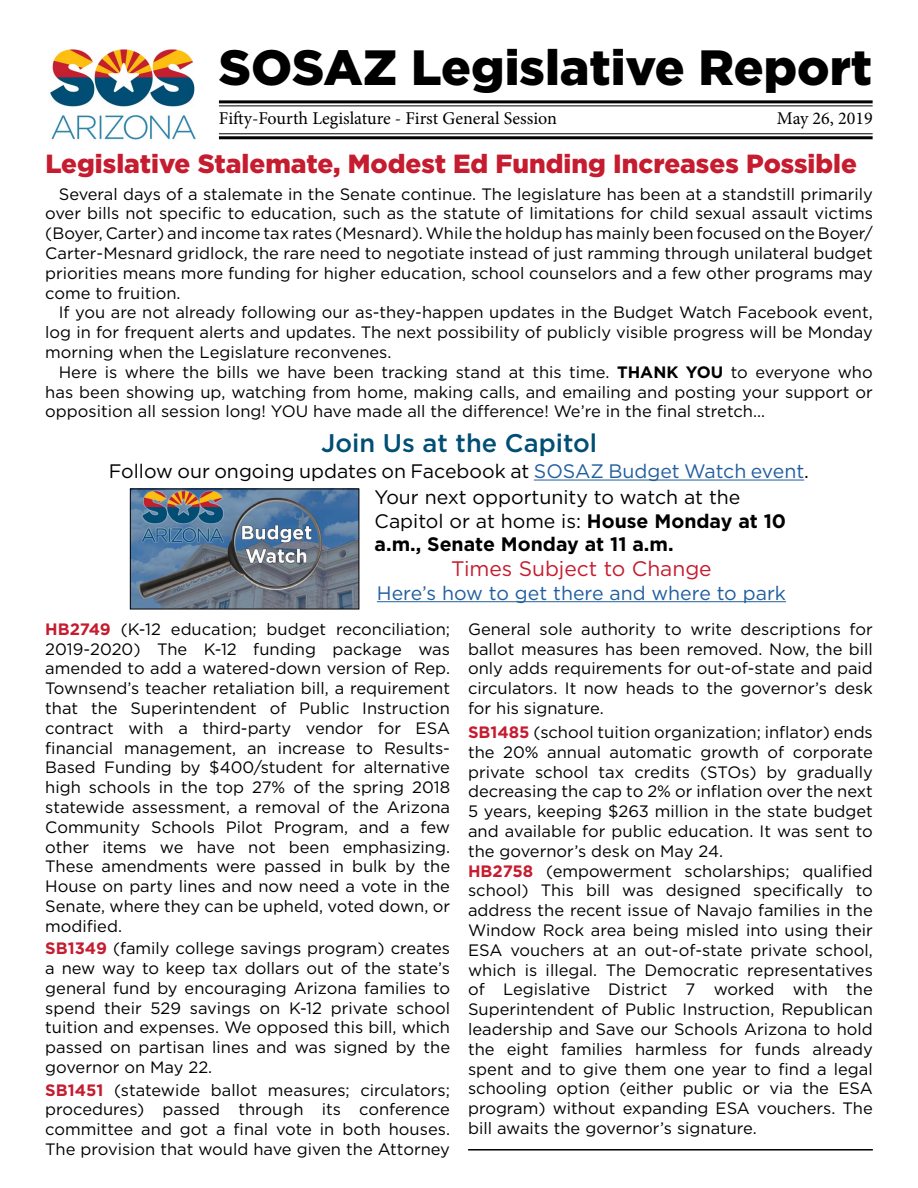
<style>
.page{position:relative;width:918px;height:1188px;background:#fff}
.page>*{position:absolute;margin:0;border:0;box-sizing:border-box;transform-origin:0 0}
.t1{font:900 49.5px "Gotham";color:#000}
.t2{font:900 26.25px "Gotham";color:#c51c2f}
.t3{font:500 25.5px "Gotham";color:#004e74}
.t4{font:21px "Gotham";color:#c51c2f}
.t5{font:19.5px/23.4px "Gotham";color:#000}
.t6{font:19.5px "Gotham";color:#215e9e}
.t7{font:18px "Minion Pro";color:#000}
.t8{font:16.5px/19.8px "Gotham";color:#000;text-align:justify}
.s1{font-weight:700}
.s2{color:#215e9e}
.s3{font-weight:700;color:#c51c2f}
</style>
<div class="page">
<hr style="left:219px;top:105px;width:654px;height:1px;background:#000">
<hr style="left:219px;top:100px;width:654px;height:3px;background:#000">
<hr style="left:219px;top:136px;width:654px;height:3px;background:#000">
<hr style="left:219px;top:133px;width:654px;height:1px;background:#000">
<img style="left:50px;top:49px;width:146px;height:91px">
<img style="left:132px;top:491px;width:225px;height:116px">
<hr style="left:377px;top:601px;width:409px;height:1px;background:#215e9e">
<hr style="left:534px;top:480px;width:270px;height:1px;background:#215e9e">
<hr style="left:468px;top:1149px;width:405px;height:2px;background:#000">
<h1 class="t1" style="left:219px;top:34px;width:655px">SOSAZ Legislative Report</h1>
<p class="t7" style="left:219px;top:106px;width:340px">Fifty-Fourth Legislature - First General Session</p>
<p class="t7" style="left:777px;top:106px;width:97px">May 26, 2019</p>
<h2 class="t2" style="left:45px;top:146px;width:813px">Legislative Stalemate, Modest Ed Funding Increases Possible</h2>
<p class="t8" style="left:45px;top:184px;width:829px;text-indent:13px">Several days of a stalemate in the Senate continue. The legislature has been at a standstill primarily over bills not specific to education, such as the statute of limitations for child sexual assault victims (Boyer, Carter) and income tax rates (Mesnard). While the holdup has mainly been focused on the Boyer/ Carter-Mesnard gridlock, the rare need to negotiate instead of just ramming through unilateral budget priorities means more funding for higher education, school counselors and a few other programs may come to fruition.</p>
<p class="t8" style="left:45px;top:302px;width:829px;text-indent:13px">If you are not already following our as-they-happen updates in the Budget Watch Facebook event, log in for frequent alerts and updates. The next possibility of publicly visible progress will be Monday morning when the Legislature reconvenes.</p>
<p class="t8" style="left:45px;top:362px;width:829px;text-indent:13px">Here is where the bills we have been tracking stand at this time. <span class="s1">THANK YOU</span> to everyone who has been showing up, watching from home, making calls, and emailing and posting your support or opposition all session long! YOU have made all the difference! We’re in the final stretch...</p>
<h3 class="t3" style="left:321px;top:426px;width:278px">Join Us at the Capitol</h3>
<p class="t5" style="left:375px;top:485px;width:413px">Your next opportunity to watch at the<br>Capitol or at home is: <span class="s1">House Monday at 10 a.m., Senate Monday at 11 a.m.</span></p>
<p class="t4" style="left:451px;top:555px;width:262px">Times Subject to Change</p>
<p class="t6" style="left:377px;top:580px;width:411px">Here’s how to get there and where to park</p>
<p class="t5" style="left:109px;top:459px;width:702px">Follow our ongoing updates on Facebook at <span class="s2">SOSAZ Budget Watch event</span>.</p>
<p class="t8" style="left:45px;top:619px;width:406px"><span class="s3">HB2749</span> (K-12 education; budget reconciliation; 2019-2020) The K-12 funding package was amended to add a watered-down version of Rep.<br>Townsend’s teacher retaliation bill, a requirement that the Superintendent of Public Instruction contract with a third-party vendor for ESA financial management, an increase to Results-Based Funding by $400/student for alternative high schools in the top 27% of the spring 2018 statewide assessment, a removal of the Arizona Community Schools Pilot Program, and a few other items we have not been emphasizing.<br>These amendments were passed in bulk by the House on party lines and now need a vote in the Senate, where they can be upheld, voted down, or modified.</p>
<p class="t8" style="left:45px;top:938px;width:406px"><span class="s3">SB1349</span> (family college savings program) creates a new way to keep tax dollars out of the state’s general fund by encouraging Arizona families to spend their 529 savings on K-12 private school tuition and expenses. We opposed this bill, which passed on partisan lines and was signed by the governor on May 22.</p>
<p class="t8" style="left:45px;top:1079px;width:406px"><span class="s3">SB1451</span> (statewide ballot measures; circulators; procedures) passed through its conference committee and got a final vote in both houses.<br>The provision that would have given the Attorney</p>
<p class="t8" style="left:468px;top:619px;width:406px">General sole authority to write descriptions for ballot measures has been removed. Now, the bill only adds requirements for out-of-state and paid circulators. It now heads to the governor’s desk for his signature.</p>
<p class="t8" style="left:468px;top:722px;width:406px;text-align:left"><span class="s3">SB1485</span> (school tuition organization; inflator) ends the 20% annual automatic growth of corporate private school tax credits (STOs) by gradually decreasing the cap to 2% or inflation over the next 5 years, keeping $263 million in the state budget and available for public education. It was sent to the governor’s desk on May 24.<br><span class="s3">HB2758</span> (empowerment scholarships; qualified school) This bill was designed specifically to address the recent issue of Navajo families in the Window Rock area being misled into using their ESA vouchers at an out-of-state private school, which is illegal. The Democratic representatives of Legislative District 7 worked with the Superintendent of Public Instruction, Republican leadership and Save our Schools Arizona to hold the eight families harmless for funds already spent and to give them one year to find a legal schooling option (either public or via the ESA program) without expanding ESA vouchers. The bill awaits the governor’s signature.</p>
</div>
